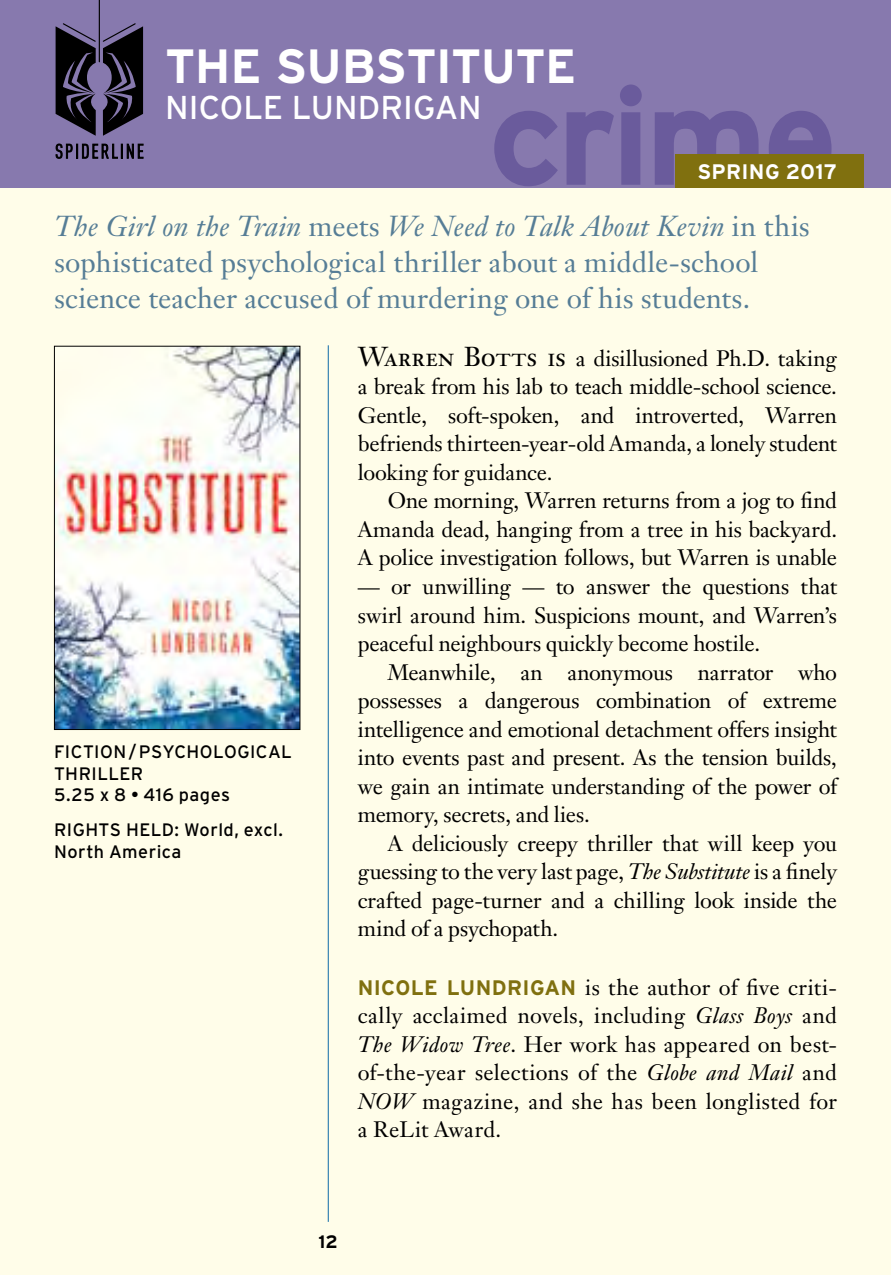
<style>
.page{position:relative;width:891px;height:1275px;background:#fff}
.page>*{position:absolute;margin:0;border:0;box-sizing:border-box;transform-origin:0 0}
.t1{font:700 138px "Interstate";letter-spacing:-.035em;color:#6a5b9c}
.t2{font:700 48px "Interstate";letter-spacing:-.015em;color:#fff}
.t3{font:33px "Interstate";letter-spacing:.005em;color:#fff}
.t4{font:28.5px/36px "Janson Text";letter-spacing:.005em;color:#567d96}
.t5{font:21.9px/28.5px "Janson Text";letter-spacing:-.005em;color:#000;text-align:justify}
.t6{font:700 21px "Interstate";letter-spacing:.015em;color:#fff}
.t7{font:18px/21.6px "Interstate";letter-spacing:.025em;color:#000}
.t8{font:700 18px "Interstate";color:#000}
.s1{font-style:italic}
.s2{font-family:"Janson Text Roman SC";font-size:27px}
.s3{font-family:"Interstate";font-weight:700;font-size:21px;color:#80700f}
</style>
<div class="page">
<div style="left:0;top:0;width:891px;height:1274px;background:#fffde9"></div>
<hr style="left:328px;top:345px;width:1px;height:876px;background:#3682b2">
<div style="left:0;top:0;width:891px;height:187px;background:#8779ae"></div>
<svg style="left:56px;top:22px;width:87px;height:114px"></svg>
<hr style="left:99px;top:0;width:1px;height:62px;background:#000">
<svg style="left:55px;top:143px;width:89px;height:16px"></svg>
<div style="left:675px;top:154px;width:216px;height:33px;background:#80700f"></div>
<img style="left:56px;top:348px;width:242px;height:380px">
<div style="left:54px;top:346px;width:246px;height:384px;border:1px solid #000"></div>
<div style="left:864px;top:0;width:27px;height:187px;background:#8779ae"></div>
<h2 class="t2" style="left:165px;top:40px;width:413px">THE SUBSTITUTE</h2>
<h3 class="t3" style="left:165px;top:89px;width:318px">NICOLE LUNDRIGAN</h3>
<h1 class="t1" style="left:489px;top:59px;width:350px">crime</h1>
<p class="t6" style="left:697px;top:160px;width:141px">SPRING 2017</p>
<h3 class="t4" style="left:54px;top:208px;width:757px"><span class="s1">The Girl on the Train</span> meets <span class="s1">We Need to Talk About Kevin</span> in this sophisticated psychological thriller about a middle-school science teacher accused of murdering one of his students.</h3>
<p class="t5" style="left:358px;top:344px;width:481px"><span class="s2">Warren Botts is</span> a disillusioned Ph.D. taking a break from his lab to teach middle-school science.<br>Gentle, soft-spoken, and introverted, Warren befriends thirteen-year-old Amanda, a lonely student looking for guidance.</p>
<p class="t5" style="left:358px;top:486px;width:481px;text-indent:30px">One morning, Warren returns from a jog to find Amanda dead, hanging from a tree in his backyard.<br>A police investigation follows, but Warren is unable</p>
<p class="t5" style="left:358px;top:572px;width:481px">— or unwilling — to answer the questions that swirl around him. Suspicions mount, and Warren’s peaceful neighbours quickly become hostile.</p>
<p class="t5" style="left:358px;top:657px;width:481px;text-indent:30px">Meanwhile, an anonymous narrator who possesses a dangerous combination of extreme intelligence and emotional detachment offers insight into events past and present. As the tension builds, we gain an intimate understanding of the power of memory, secrets, and lies.</p>
<p class="t5" style="left:358px;top:828px;width:481px;text-indent:30px">A deliciously creepy thriller that will keep you guessing to the very last page, <span class="s1">The Substitute</span> is a finely crafted page-turner and a chilling look inside the mind of a psychopath.</p>
<p class="t5" style="left:358px;top:972px;width:481px"><span class="s3">NICOLE LUNDRIGAN</span> is the author of five criti&shy;cally acclaimed novels, including <span class="s1">Glass Boys</span> and <span class="s1">The Widow Tree</span>. Her work has appeared on best&shy;of-the-year selections of the <span class="s1">Globe and Mail</span> and <span class="s1">NOW</span> magazine, and she has been longlisted for a ReLit Award.</p>
<p class="t7" style="left:54px;top:740px;width:239px">FICTION/PSYCHOLOGICAL<br>THRILLER<br>5.25 x 8 • 416 pages</p>
<p class="t7" style="left:54px;top:819px;width:231px">RIGHTS HELD: World, excl.<br>North America</p>
<p class="t8" style="left:318px;top:1231px;width:21px">12</p>
</div>
